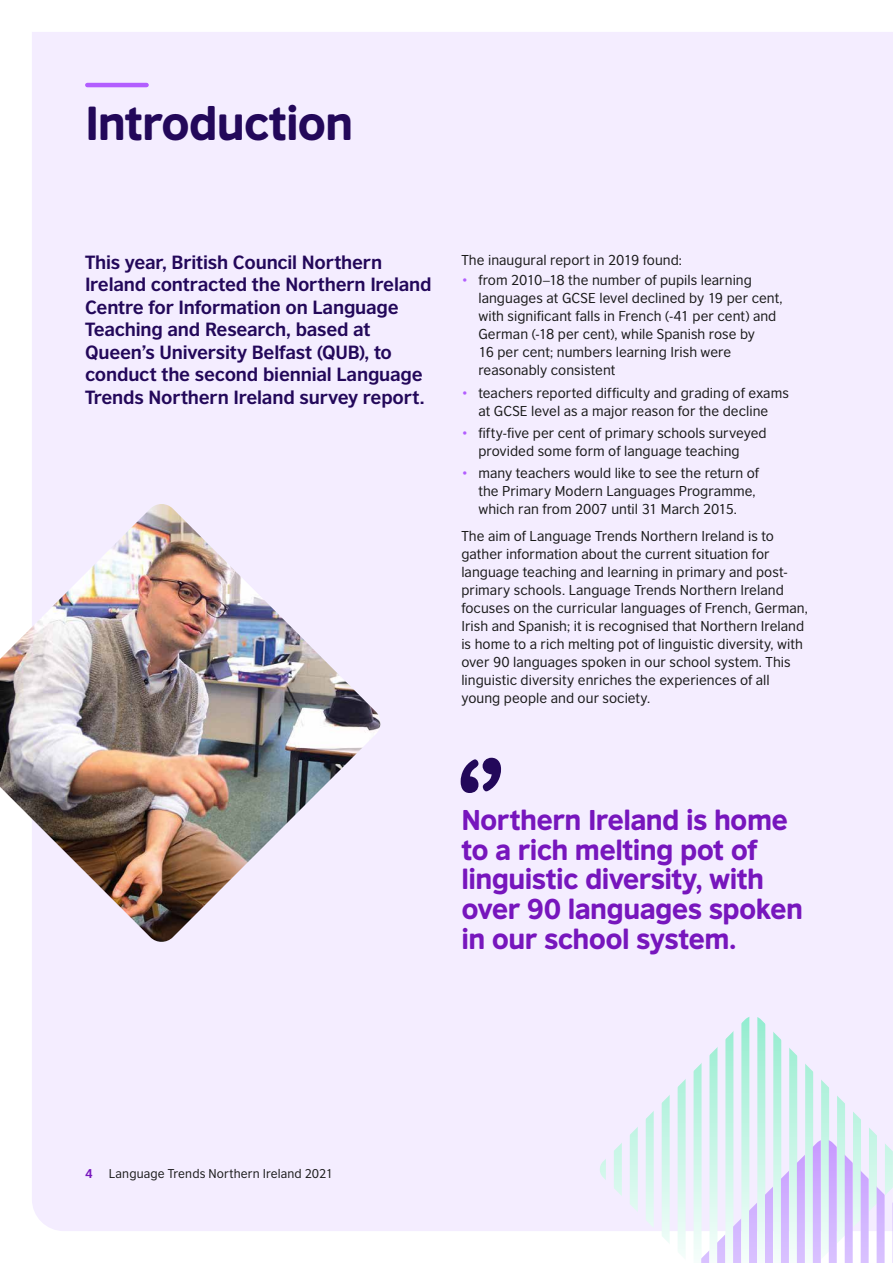
<style>
.page{position:relative;width:893px;height:1263px;background:#fff}
.page>*{position:absolute;margin:0;border:0;box-sizing:border-box;transform-origin:0 0}
.t1{font:105px "British Council Sans Headline";color:#23085a}
.t2{font:45px "British Council Sans Headline";letter-spacing:-.025em;color:#23085a}
.t3{font:27px/29.7px "British Council Sans Headline";letter-spacing:-.025em;color:#7716bd}
.t4{font:700 18px/22.5px "British Council Sans";letter-spacing:-.01em;color:#23085a}
.t5{font:13.5px/18px "British Council Sans";letter-spacing:.005em;color:#1a1a1a}
.t6{font:12px "British Council Sans";letter-spacing:.01em;color:#1a1a1a}
.t7{font:700 12px "British Council Sans";color:#7716bd}
.s1{color:#b25eff}
</style>
<div class="page">
<div style="left:32px;top:32px;width:861px;height:1199px;background:#f4edff"></div>
<svg style="left:741px;top:1016px;width:8px;height:243px;background:#c7f4e6"></svg>
<svg style="left:725px;top:1016px;width:8px;height:247px;background:#cef4e9"></svg>
<svg style="left:709px;top:1016px;width:8px;height:247px;background:#d3f4ec"></svg>
<svg style="left:694px;top:1016px;width:7px;height:243px;background:#d5f4ed"></svg>
<svg style="left:678px;top:1016px;width:8px;height:242px;background:#dbf3f0"></svg>
<svg style="left:662px;top:1016px;width:8px;height:227px;background:#def3f2"></svg>
<svg style="left:646px;top:1016px;width:8px;height:215px;background:#e2f1f4"></svg>
<svg style="left:630px;top:1016px;width:8px;height:215px;background:#e7f0f7"></svg>
<svg style="left:614px;top:1016px;width:8px;height:215px;background:#eceffa"></svg>
<div style="left:599px;top:1016px;width:7px;height:215px;background:#f4edff"></div>
<svg style="left:757px;top:1016px;width:8px;height:243px;background:#c7f4e6"></svg>
<svg style="left:773px;top:1016px;width:8px;height:247px;background:#cdf4e9"></svg>
<svg style="left:789px;top:1016px;width:8px;height:247px;background:#d2f4eb"></svg>
<svg style="left:805px;top:1016px;width:8px;height:247px;background:#d7f3ee"></svg>
<svg style="left:821px;top:1016px;width:8px;height:247px;background:#dbf3f0"></svg>
<svg style="left:837px;top:1016px;width:8px;height:247px;background:#e0f3f3"></svg>
<svg style="left:853px;top:1016px;width:8px;height:247px;background:#e5f2f6"></svg>
<svg style="left:869px;top:1016px;width:8px;height:247px;background:#eaf1f8"></svg>
<svg style="left:885px;top:1016px;width:8px;height:215px;background:#edeefa"></svg>
<svg style="left:813px;top:1139px;width:8px;height:124px"></svg>
<svg style="left:797px;top:1139px;width:8px;height:124px"></svg>
<svg style="left:781px;top:1139px;width:8px;height:124px"></svg>
<svg style="left:765px;top:1139px;width:8px;height:124px"></svg>
<svg style="left:749px;top:1139px;width:8px;height:124px"></svg>
<svg style="left:733px;top:1139px;width:8px;height:124px"></svg>
<svg style="left:717px;top:1139px;width:8px;height:124px"></svg>
<svg style="left:701px;top:1139px;width:8px;height:124px"></svg>
<hr style="left:697px;top:1139px;width:1px;height:124px;background:#fff">
<svg style="left:829px;top:1139px;width:8px;height:124px"></svg>
<svg style="left:845px;top:1139px;width:8px;height:124px"></svg>
<svg style="left:861px;top:1139px;width:8px;height:124px"></svg>
<svg style="left:877px;top:1139px;width:8px;height:124px"></svg>
<hr style="left:892px;top:1139px;width:1px;height:124px;background:#fff">
<hr style="left:87px;top:83px;width:60px;height:4px;background:#b25eff">
<img style="left:0;top:504px;width:382px;height:439px">
<h2 class="t2" style="left:85px;top:89px;width:270px">Introduction</h2>
<p class="t4" style="left:85px;top:249px;width:348px">This year, British Council Northern Ireland contracted the Northern Ireland Centre for Information on Language Teaching and Research, based at Queen’s University Belfast (QUB), to conduct the second biennial Language Trends Northern Ireland survey report.</p>
<p class="t5" style="left:461px;top:250px;width:222px">The inaugural report in 2019 found:</p>
<p class="t5" style="left:478px;top:270px;width:306px;text-indent:-17px"><span class="s1">•</span> from 2010–18 the number of pupils learning languages at GCSE level declined by 19 per cent, with significant falls in French (-41 per cent) and German (-18 per cent), while Spanish rose by<br>16 per cent; numbers learning Irish were reasonably consistent</p>
<p class="t5" style="left:461px;top:382px;width:329px;text-align:center"><span class="s1">•</span> teachers reported difficulty and grading of exams at GCSE level as a major reason for the decline</p>
<p class="t5" style="left:478px;top:423px;width:290px;text-indent:-17px"><span class="s1">•</span> fifty-five per cent of primary schools surveyed provided some form of language teaching</p>
<p class="t5" style="left:478px;top:463px;width:282px;text-indent:-17px"><span class="s1">•</span> many teachers would like to see the return of the Primary Modern Languages Programme, which ran from 2007 until 31 March 2015.</p>
<p class="t5" style="left:461px;top:525px;width:348px">The aim of Language Trends Northern Ireland is to gather information about the current situation for language teaching and learning in primary and post&shy;primary schools. Language Trends Northern Ireland focuses on the curricular languages of French, German, Irish and Spanish; it is recognised that Northern Ireland is home to a rich melting pot of linguistic diversity, with over 90 languages spoken in our school system. This linguistic diversity enriches the experiences of all young people and our society.</p>
<h1 class="t1" style="left:456px;top:718px;width:51px">‘’</h1>
<p class="t7" style="left:85px;top:1163px;width:9px">4</p>
<p class="t6" style="left:109px;top:1163px;width:226px">Language Trends Northern Ireland 2021</p>
<h3 class="t3" style="left:461px;top:803px;width:343px">Northern Ireland is home to a rich melting pot of linguistic diversity, with over 90 languages spoken in our school system.</h3>
</div>
